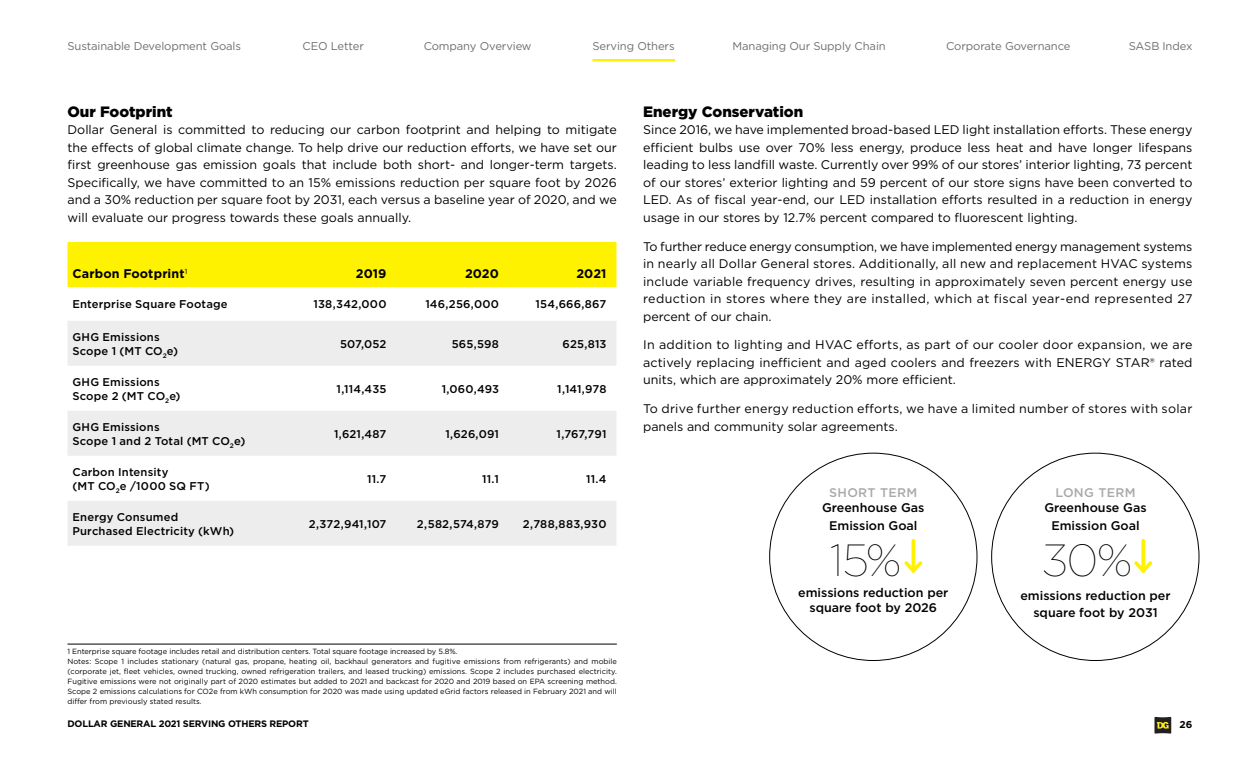
<style>
.page{position:relative;width:1260px;height:765px;background:#fff}
.page>*{position:absolute;margin:0;border:0;box-sizing:border-box;transform-origin:0 0}
.t1{font:100 45px "Gotham";color:#000}
.t2{font:900 15px "Gotham";color:#000}
.t3{font:12.5px/17.5px "Gotham";color:#000;text-align:justify}
.t4{font:500 12.5px/17.5px "Gotham";color:#000;text-align:center}
.t5{font:12.5px/17.5px "Gotham";letter-spacing:.02em;color:#000}
.t6{font:700 12.5px "Gotham";letter-spacing:.01em;color:#000}
.t7{font:500 12.5px "Gotham";letter-spacing:.025em;color:#a7a9ac}
.t8{font:500 11.25px/13.8px "Gotham";letter-spacing:.015em;color:#000}
.t9{font:11.25px "Gotham";letter-spacing:-.01em;color:#6d6e71}
.t10{font:700 10px "Gotham";color:#000}
.t11{font:700 9.38px "Gotham";letter-spacing:-.02em;color:#000}
.t12{font:7.5px/10px "Gotham";color:#000}
</style>
<div class="page">
<svg style="left:1154px;top:717px;width:17px;height:17px"></svg>
<div style="left:68px;top:242px;width:549px;height:45px;background:#fff200"></div>
<svg style="left:68px;top:321px;width:548px;height:225px;fill:#ededee"></svg>
<hr style="left:68px;top:644px;width:549px;height:1px;background:#000">
<hr style="left:912px;top:541px;width:3px;height:30px;background:#fff200">
<svg style="left:904px;top:558px;width:19px;height:16px"></svg>
<svg style="left:1141px;top:541px;width:4px;height:17px"></svg>
<svg style="left:1134px;top:558px;width:19px;height:16px"></svg>
<hr style="left:592px;top:59px;width:83px;height:2px;background:#fff200">
<p class="t9" style="left:68px;top:39px;width:175px">Sustainable Development Goals</p>
<p class="t9" style="left:303px;top:39px;width:63px">CEO Letter</p>
<p class="t9" style="left:424px;top:39px;width:109px">Company Overview</p>
<p class="t9" style="left:593px;top:39px;width:84px">Serving Others</p>
<p class="t9" style="left:732px;top:39px;width:155px">Managing Our Supply Chain</p>
<p class="t9" style="left:946px;top:39px;width:126px">Corporate Governance</p>
<p class="t9" style="left:1129px;top:39px;width:65px">SASB Index</p>
<p class="t2" style="left:68px;top:101px;width:107px">Our Footprint</p>
<p class="t3" style="left:68px;top:121px;width:551px">Dollar General is committed to reducing our carbon footprint and helping to mitigate the effects of global climate change. To help drive our reduction efforts, we have set our first greenhouse gas emission goals that include both short- and longer-term targets.<br>Specifically, we have committed to an 15% emissions reduction per square foot by 2026 and a 30% reduction per square foot by 2031, each versus a baseline year of 2020, and we will evaluate our progress towards these goals annually.</p>
<p class="t6" style="left:72px;top:266px;width:116px">Carbon Footprint<sup>1</sup></p>
<p class="t6" style="left:356px;top:266px;width:32px">2019</p>
<p class="t6" style="left:465px;top:266px;width:35px">2020</p>
<p class="t6" style="left:576px;top:266px;width:32px">2021</p>
<p class="t8" style="left:72px;top:297px;width:157px">Enterprise Square Footage</p>
<p class="t8" style="left:314px;top:297px;width:74px">138,342,000</p>
<p class="t8" style="left:425px;top:297px;width:75px">146,256,000</p>
<p class="t8" style="left:536px;top:297px;width:72px">154,666,867</p>
<p class="t8" style="left:72px;top:330px;width:107px">GHG Emissions<br>Scope 1 (MT CO<sub>2</sub>e)</p>
<p class="t8" style="left:340px;top:337px;width:48px">507,052</p>
<p class="t8" style="left:452px;top:337px;width:49px">565,598</p>
<p class="t8" style="left:563px;top:337px;width:45px">625,813</p>
<p class="t8" style="left:73px;top:375px;width:110px">GHG Emissions<br>Scope 2 (MT CO<sub>2</sub>e)</p>
<p class="t8" style="left:337px;top:382px;width:51px">1,114,435</p>
<p class="t8" style="left:442px;top:382px;width:59px">1,060,493</p>
<p class="t8" style="left:557px;top:382px;width:51px">1,141,978</p>
<p class="t8" style="left:72px;top:420px;width:174px">GHG Emissions<br>Scope 1 and 2 Total (MT CO<sub>2</sub>e)</p>
<p class="t8" style="left:334px;top:427px;width:54px">1,621,487</p>
<p class="t8" style="left:446px;top:427px;width:55px">1,626,091</p>
<p class="t8" style="left:557px;top:427px;width:51px">1,767,791</p>
<p class="t8" style="left:72px;top:465px;width:139px">Carbon Intensity<br>(MT CO<sub>2</sub>e /1000 SQ FT)</p>
<p class="t8" style="left:367px;top:472px;width:21px">11.7</p>
<p class="t8" style="left:482px;top:472px;width:18px">11.1</p>
<p class="t8" style="left:586px;top:472px;width:22px">11.4</p>
<p class="t8" style="left:72px;top:510px;width:163px">Energy Consumed<br>Purchased Electricity (kWh)</p>
<p class="t8" style="left:309px;top:517px;width:79px">2,372,941,107</p>
<p class="t8" style="left:417px;top:517px;width:83px">2,582,574,879</p>
<p class="t8" style="left:523px;top:517px;width:85px">2,788,883,930</p>
<p class="t12" style="left:68px;top:646px;width:551px">1 Enterprise square footage includes retail and distribution centers. Total square footage increased by 5.8%.<br>Notes: Scope 1 includes stationary (natural gas, propane, heating oil, backhaul generators and fugitive emissions from refrigerants) and mobile (corporate jet, fleet vehicles, owned trucking, owned refrigeration trailers, and leased trucking) emissions. Scope 2 includes purchased electricity.<br>Fugitive emissions were not originally part of 2020 estimates but added to 2021 and backcast for 2020 and 2019 based on EPA screening method.<br>Scope 2 emissions calculations for CO2e from kWh consumption for 2020 was made using updated eGrid factors released in February 2021 and will differ from previously stated results.</p>
<p class="t2" style="left:643px;top:101px;width:162px">Energy Conservation</p>
<p class="t3" style="left:643px;top:121px;width:551px">Since 2016, we have implemented broad-based LED light installation efforts. These energy efficient bulbs use over 70% less energy, produce less heat and have longer lifespans leading to less landfill waste. Currently over 99% of our stores’ interior lighting, 73 percent of our stores’ exterior lighting and 59 percent of our store signs have been converted to LED. As of fiscal year-end, our LED installation efforts resulted in a reduction in energy usage in our stores by 12.7% percent compared to fluorescent lighting.</p>
<p class="t3" style="left:643px;top:237px;width:551px">To further reduce energy consumption, we have implemented energy management systems in nearly all Dollar General stores. Additionally, all new and replacement HVAC systems include variable frequency drives, resulting in approximately seven percent energy use reduction in stores where they are installed, which at fiscal year-end represented 27 percent of our chain.</p>
<p class="t3" style="left:643px;top:336px;width:551px">In addition to lighting and HVAC efforts, as part of our cooler door expansion, we are actively replacing inefficient and aged coolers and freezers with ENERGY STAR® rated units, which are approximately 20% more efficient.</p>
<p class="t5" style="left:643px;top:400px;width:551px">To drive further energy reduction efforts, we have a limited number of stores with solar panels and community solar agreements.</p>
<p class="t7" style="left:829px;top:485px;width:90px">SHORT TERM</p>
<p class="t4" style="left:822px;top:499px;width:104px">Greenhouse Gas<br>Emission Goal</p>
<h1 class="t1" style="left:830px;top:533px;width:73px">15%</h1>
<p class="t4" style="left:798px;top:585px;width:152px;line-height:15px">emissions reduction per square foot by 2026</p>
<p class="t7" style="left:1055px;top:485px;width:82px">LONG TERM</p>
<p class="t4" style="left:1044px;top:499px;width:104px">Greenhouse Gas<br>Emission Goal</p>
<h1 class="t1" style="left:1044px;top:533px;width:91px">30%</h1>
<p class="t4" style="left:1020px;top:587px;width:152px">emissions reduction per square foot by 2031</p>
<p class="t11" style="left:68px;top:718px;width:243px">DOLLAR GENERAL 2021 SERVING OTHERS REPORT</p>
<p class="t10" style="left:1180px;top:718px;width:14px">26</p>
</div>
